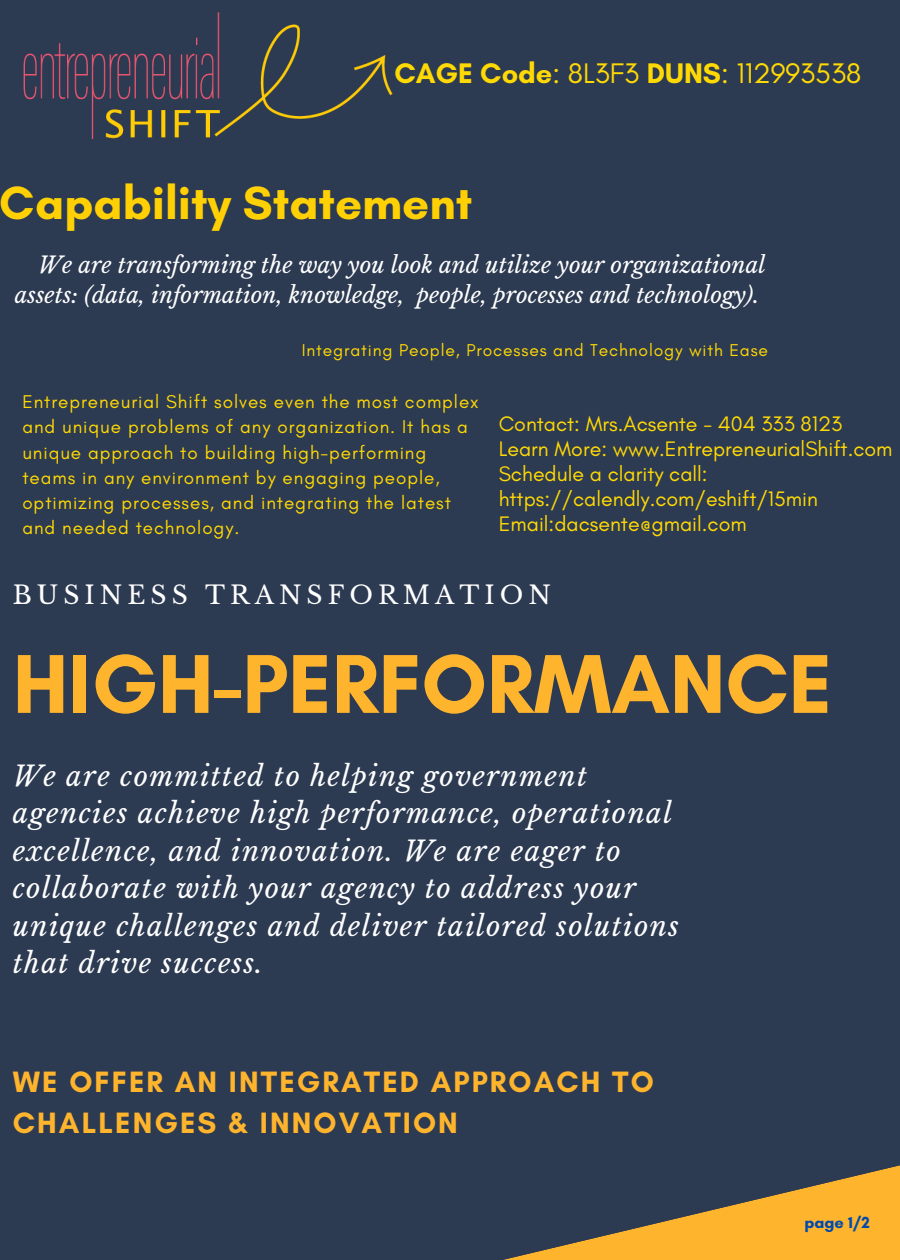
<style>
.page{position:relative;width:900px;height:1260px;background:#2c3a52}
.page>*{position:absolute;margin:0;border:0;box-sizing:border-box;transform-origin:0 0}
.t1{font:700 85px "Glacial Indifference";color:#ffb42d}
.t2{font:700 47.5px "Glacial Indifference";color:#ffd104}
.t3{font:700 30px/41.2px "Glacial Indifference";letter-spacing:.07em;color:#ffb42d}
.t4{font:28.75px "Glacial Indifference";color:#ffd904}
.t5{font:italic 27.5px/37.5px "Libre Baskerville";letter-spacing:.05em;color:#fff}
.t6{font:25px "Libre Baskerville";letter-spacing:.2em;color:#fff}
.t7{font:italic 22.5px/30px "Libre Baskerville";color:#fff;text-align:right}
.t8{font:21.25px/25px "Glacial Indifference";color:#ffd904}
.t9{font:18.75px/25px "Glacial Indifference";letter-spacing:.05em;color:#ffd904}
.t10{font:17.5px "Glacial Indifference";letter-spacing:.05em;color:#ffd904}
.t11{font:700 16.25px "Glacial Indifference";color:#004aad}
.s1{font-weight:700}
</style>
<div class="page">
<svg style="left:503px;top:1165px;width:397px;height:95px"></svg>
<img style="left:23px;top:13px;width:370px;height:125px">
<p class="t4" style="left:394px;top:55px;width:468px"><span class="s1">CAGE Code</span>: 8L3F3 <span class="s1">DUNS</span>: 112993538</p>
<p class="t2" style="left:0;top:174px;width:474px">Capability Statement</p>
<p class="t7" style="left:15px;top:250px;width:752px">We are transforming the way you look and utilize your organizational assets: (data, information, knowledge, people, processes and technology).</p>
<p class="t10" style="left:302px;top:339px;width:468px">Integrating People, Processes and Technology with Ease</p>
<p class="t9" style="left:22px;top:389px;width:458px">Entrepreneurial Shift solves even the most complex and unique problems of any organization. It has a unique approach to building high-performing teams in any environment by engaging people, optimizing processes, and integrating the latest and needed technology.</p>
<p class="t8" style="left:499px;top:411px;width:345px">Contact: Mrs.Acsente - 404 333 8123</p>
<p class="t8" style="left:499px;top:436px;width:395px">Learn More: www.EntrepreneurialShift.com</p>
<p class="t8" style="left:499px;top:461px;width:321px">Schedule a clarity call: https://calendly.com/eshift/15min</p>
<p class="t8" style="left:499px;top:511px;width:250px">Email:dacsente@gmail.com</p>
<p class="t6" style="left:13px;top:580px;width:540px">BUSINESS TRANSFORMATION</p>
<p class="t1" style="left:13px;top:632px;width:821px">HIGH-PERFORMANCE</p>
<p class="t5" style="left:13px;top:757px;width:668px">We are committed to helping government agencies achieve high performance, operational excellence, and innovation. We are eager to collaborate with your agency to address your unique challenges and deliver tailored solutions that drive success.</p>
<p class="t3" style="left:13px;top:1061px;width:643px">WE OFFER AN INTEGRATED APPROACH TO<br>CHALLENGES &amp; INNOVATION</p>
<p class="t11" style="left:804px;top:1212px;width:67px">page 1/2</p>
</div>
